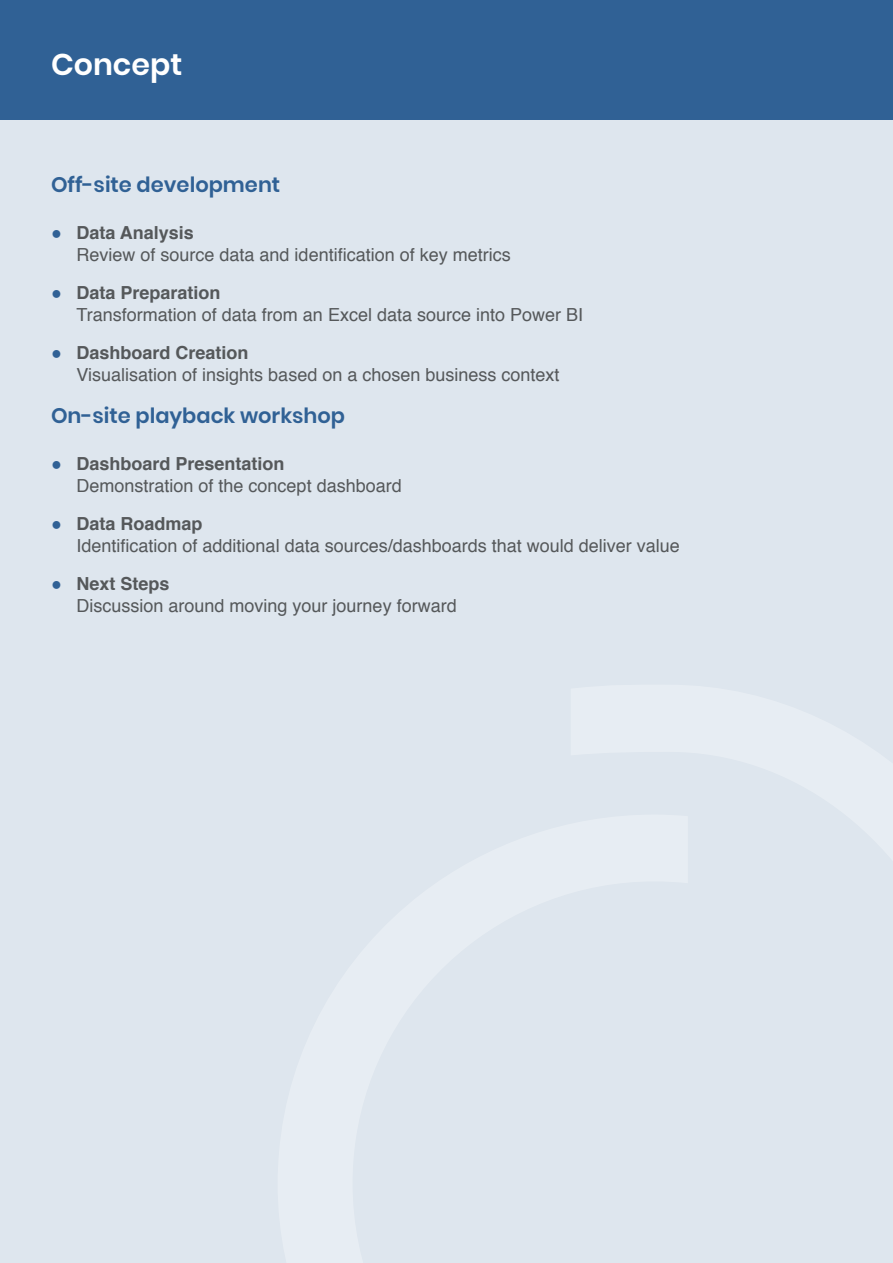
<style>
.page{position:relative;width:893px;height:1263px;background:#fff}
.page>*{position:absolute;margin:0;border:0;box-sizing:border-box;transform-origin:0 0}
.t1{font:600 30px "Poppins";color:#fff}
.t2{font:600 21px "Poppins";color:#306195}
.t3{font:18px/21.6px "Helvetica";color:#55585a}
.s1{color:#306195}
.s2{font-weight:700}
</style>
<div class="page">
<div style="left:0;top:119px;width:893px;height:1144px;background:#dee6ee"></div>
<div style="left:0;top:0;width:893px;height:119px;background:#306195"></div>
<h1 class="t1" style="left:51px;top:47px;width:133px">Concept</h1>
<p class="t2" style="left:51px;top:173px;width:231px">Off-site development</p>
<p class="t3" style="left:77px;top:222px;width:436px;text-indent:-26px"><span class="s1">●</span> <span class="s2">Data Analysis<br></span>Review of source data and identification of key metrics</p>
<p class="t3" style="left:77px;top:283px;width:508px;text-indent:-26px"><span class="s1">●</span> <span class="s2">Data Preparation<br></span>Transformation of data from an Excel data source into Power BI</p>
<p class="t3" style="left:77px;top:343px;width:484px;text-indent:-26px"><span class="s1">●</span> <span class="s2">Dashboard Creation<br></span>Visualisation of insights based on a chosen business context</p>
<p class="t2" style="left:51px;top:404px;width:296px">On-site playback workshop</p>
<p class="t3" style="left:77px;top:453px;width:327px;text-indent:-26px"><span class="s1">●</span> <span class="s2">Dashboard Presentation<br></span>Demonstration of the concept dashboard</p>
<p class="t3" style="left:77px;top:514px;width:605px;text-indent:-26px"><span class="s1">●</span> <span class="s2">Data Roadmap<br></span>Identification of additional data sources/dashboards that would deliver value</p>
<p class="t3" style="left:77px;top:574px;width:382px;text-indent:-26px"><span class="s1">●</span> <span class="s2">Next Steps<br></span>Discussion around moving your journey forward</p>
</div>
